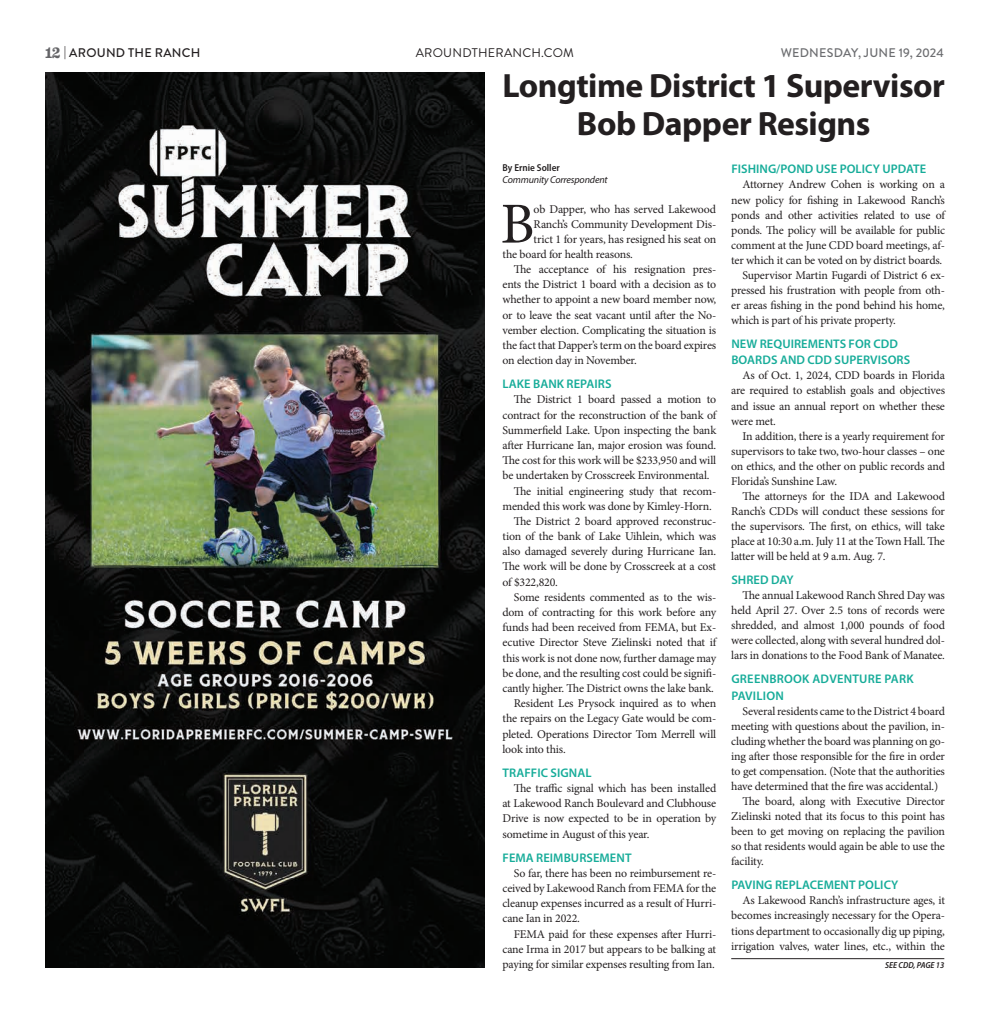
<style>
.page{position:relative;width:990px;height:1013px;background:#fff}
.page>*{position:absolute;margin:0;border:0;box-sizing:border-box;transform-origin:0 0}
.Body{font:58px "Minion Pro";color:#231f20}
.t1{font:700 33.75px/37.5px "Myriad Pro";letter-spacing:-.015em;color:#231f20;text-align:center}
.Body_Header{font:600 12.5px/16.4px "Myriad Pro";letter-spacing:.005em;color:#16ac99}
.t2{font:500 12.5px "Brandon Grotesque";letter-spacing:.02em;color:#6c6d70}
.t3{font:12.5px "Brandon Grotesque";letter-spacing:.02em;color:#231f20}
.t4{font:500 12.5px "Brandon Grotesque";letter-spacing:.02em;color:#231f20}
.Body-2{font:11.88px/15.1px "Minion Pro";letter-spacing:-.015em;color:#231f20;text-align:justify}
.Affiliation{font:italic 10px "Myriad Pro";letter-spacing:-.015em;color:#231f20}
.Author{font:600 semi-condensed 10px "Myriad Pro";color:#231f20}
.Continued_to_page{font:italic 600 semi-condensed 8.75px "Myriad Pro";letter-spacing:.005em;color:#231f20}
.s1{font-family:"Eames Century Modern";font-weight:700;font-size:15px;color:#636366}
.s2{font-weight:400}
</style>
<div class="page">
<hr style="left:731px;top:958px;width:213px;height:1px;background:#231f20">
<img style="left:45px;top:72px;width:440px;height:896px">
<p class="t4" style="left:45px;top:44px;width:157px"><span class="s1">12</span> <span class="s2">|</span> AROUND THE RANCH</p>
<p class="t3" style="left:416px;top:44px;width:160px">AROUNDTHERANCH.COM</p>
<p class="t2" style="left:781px;top:44px;width:165px">WEDNESDAY, JUNE 19, 2024</p>
<p class="t1" style="left:502px;top:66px;width:444px">Longtime District 1 Supervisor<br>Bob Dapper Resigns</p>
<p class="Author" style="left:502px;top:162px;width:59px">By Ernie Soller</p>
<p class="Affiliation" style="left:502px;top:173px;width:107px">Community Correspondent</p>
<p class="Body" style="left:500px;top:185px;width:36px">B</p>
<p class="Body-2" style="left:534px;top:201px;width:184px">ob Dapper, who has served Lakewood</p>
<p class="Body-2" style="left:534px;top:216px;width:184px">Ranch’s Community Development Dis-</p>
<p class="Body-2" style="left:534px;top:231px;width:184px">trict 1 for years, has resigned his seat on</p>
<p class="Body-2" style="left:502px;top:246px;width:132px">the board for health reasons.</p>
<p class="Body-2" style="left:502px;top:261px;width:215px;text-indent:11px">The acceptance of his resignation pres&shy;ents the District 1 board with a decision as to whether to appoint a new board member now, or to leave the seat vacant until after the No&shy;vember election. Complicating the situation is the fact that Dapper’s term on the board expires on election day in November.</p>
<p class="Body_Header" style="left:503px;top:375px;width:110px">LAKE BANK REPAIRS</p>
<p class="Body-2" style="left:503px;top:392px;width:215px;text-indent:11px">The District 1 board passed a motion to contract for the reconstruction of the bank of Summerfield Lake. Upon inspecting the bank after Hurricane Ian, major erosion was found.<br>The cost for this work will be $233,950 and will be undertaken by Crosscreek Environmental.</p>
<p class="Body-2" style="left:503px;top:483px;width:215px;text-indent:11px">The initial engineering study that recom&shy;mended this work was done by Kimley-Horn.</p>
<p class="Body-2" style="left:503px;top:513px;width:215px;text-indent:11px">The District 2 board approved reconstruc&shy;tion of the bank of Lake Uihlein, which was also damaged severely during Hurricane Ian.<br>The work will be done by Crosscreek at a cost of $322,820.</p>
<p class="Body-2" style="left:503px;top:589px;width:215px;text-indent:11px">Some residents commented as to the wis&shy;dom of contracting for this work before any funds had been received from FEMA, but Ex&shy;ecutive Director Steve Zielinski noted that if this work is not done now, further damage may be done, and the resulting cost could be signifi&shy;cantly higher. The District owns the lake bank.</p>
<p class="Body-2" style="left:503px;top:696px;width:215px;text-indent:11px">Resident Les Prysock inquired as to when the repairs on the Legacy Gate would be com&shy;pleted. Operations Director Tom Merrell will look into this.</p>
<p class="Body_Header" style="left:503px;top:764px;width:90px">TRAFFIC SIGNAL</p>
<p class="Body-2" style="left:503px;top:780px;width:215px;text-indent:11px">The traffic signal which has been installed at Lakewood Ranch Boulevard and Clubhouse Drive is now expected to be in operation by sometime in August of this year.</p>
<p class="Body_Header" style="left:503px;top:848px;width:130px">FEMA REIMBURSEMENT</p>
<p class="Body-2" style="left:503px;top:865px;width:215px;text-indent:11px">So far, there has been no reimbursement re&shy;ceived by Lakewood Ranch from FEMA for the cleanup expenses incurred as a result of Hurri&shy;cane Ian in 2022.</p>
<p class="Body-2" style="left:503px;top:926px;width:215px;text-indent:11px">FEMA paid for these expenses after Hurri&shy;cane Irma in 2017 but appears to be balking at paying for similar expenses resulting from Ian.</p>
<p class="Body_Header" style="left:731px;top:161px;width:196px">FISHING/POND USE POLICY UPDATE</p>
<p class="Body-2" style="left:731px;top:177px;width:215px;text-indent:11px">Attorney Andrew Cohen is working on a new policy for fishing in Lakewood Ranch’s ponds and other activities related to use of ponds. The policy will be available for public comment at the June CDD board meetings, af&shy;ter which it can be voted on by district boards.</p>
<p class="Body-2" style="left:731px;top:267px;width:215px;text-indent:11px">Supervisor Martin Fugardi of District 6 ex&shy;pressed his frustration with people from oth&shy;er areas fishing in the pond behind his home, which is part of his private property.</p>
<p class="Body_Header" style="left:731px;top:335px;width:180px">NEW REQUIREMENTS FOR CDD<br>BOARDS AND CDD SUPERVISORS</p>
<p class="Body-2" style="left:731px;top:368px;width:215px;text-indent:11px">As of Oct. 1, 2024, CDD boards in Florida are required to establish goals and objectives and issue an annual report on whether these were met.</p>
<p class="Body-2" style="left:731px;top:428px;width:215px;text-indent:11px">In addition, there is a yearly requirement for supervisors to take two, two-hour classes – one on ethics, and the other on public records and Florida’s Sunshine Law.</p>
<p class="Body-2" style="left:731px;top:488px;width:215px;text-indent:11px">The attorneys for the IDA and Lakewood Ranch’s CDDs will conduct these sessions for the supervisors. The first, on ethics, will take place at 10:30 a.m. July 11 at the Town Hall. The latter will be held at 9 a.m. Aug. 7.</p>
<p class="Body_Header" style="left:731px;top:571px;width:64px">SHRED DAY</p>
<p class="Body-2" style="left:731px;top:588px;width:215px;text-indent:11px">The annual Lakewood Ranch Shred Day was held April 27. Over 2.5 tons of records were shredded, and almost 1,000 pounds of food were collected, along with several hundred dol&shy;lars in donations to the Food Bank of Manatee.</p>
<p class="Body_Header" style="left:731px;top:670px;width:184px">GREENBROOK ADVENTURE PARK<br>PAVILION</p>
<p class="Body-2" style="left:731px;top:703px;width:215px;text-indent:11px">Several residents came to the District 4 board meeting with questions about the pavilion, in&shy;cluding whether the board was planning on go&shy;ing after those responsible for the fire in order to get compensation. (Note that the authorities have determined that the fire was accidental.)</p>
<p class="Body-2" style="left:731px;top:793px;width:215px;text-indent:11px">The board, along with Executive Director Zielinski noted that its focus to this point has been to get moving on replacing the pavilion so that residents would again be able to use the facility.</p>
<p class="Body_Header" style="left:731px;top:876px;width:168px">PAVING REPLACEMENT POLICY</p>
<p class="Body-2" style="left:731px;top:893px;width:215px;text-indent:11px">As Lakewood Ranch’s infrastructure ages, it becomes increasingly necessary for the Opera&shy;tions department to occasionally dig up piping, irrigation valves, water lines, etc., within the</p>
<p class="Continued_to_page" style="left:885px;top:959px;width:61px">SEE CDD, PAGE 13</p>
</div>
